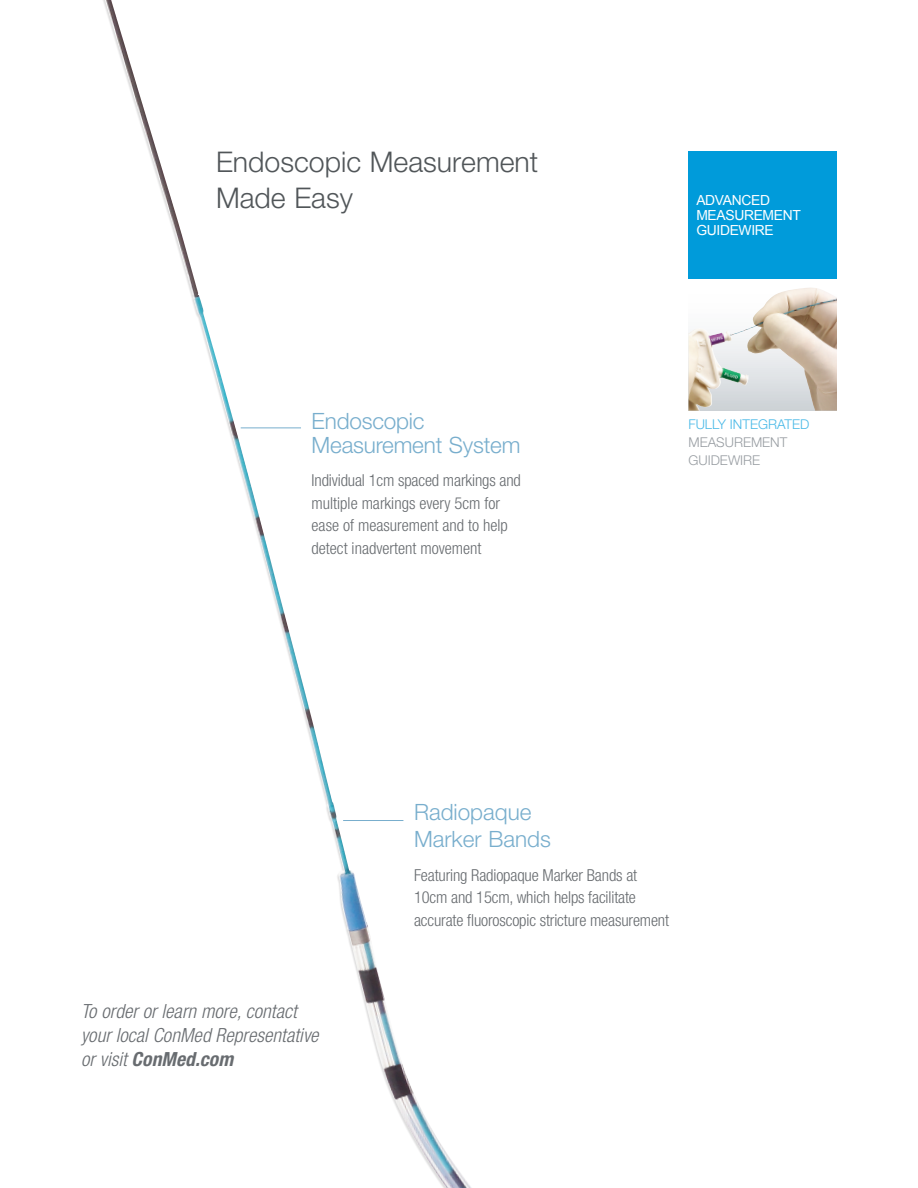
<style>
.page{position:relative;width:918px;height:1188px;background:#fff}
.page>*{position:absolute;margin:0;border:0;box-sizing:border-box;transform-origin:0 0}
.t1{font:300 28.5px/36px "Helvetica Neue LT Std";color:#515659}
.t2{font:300 22.5px/24px "Helvetica Neue LT Std";letter-spacing:-.01em;color:#78aecd}
.Body_Copy{font:italic 300 condensed 19.5px/24px "Helvetica Neue LT Std";letter-spacing:.005em;color:#686c70}
.Paragraph_Style_1{font:300 condensed 16.5px/22.5px "Helvetica Neue LT Std";letter-spacing:-.01em;color:#686c70}
.t3{font:13.8px/14.7px "Arial";letter-spacing:-.025em;color:#fff}
.t4{font:300 13.5px/18px "Helvetica Neue LT Std";color:#989da2}
.t5{font:300 13.5px "Helvetica Neue LT Std";color:#49b9e7}
.s1{font-weight:700}
</style>
<div class="page">
<img style="left:105px;top:0;width:366px;height:1188px">
<div style="left:688px;top:151px;width:149px;height:128px;background:#009bda"></div>
<hr style="left:241px;top:428px;width:60px;height:1px;background:#78aecd">
<hr style="left:343px;top:820px;width:60px;height:1px;background:#78aecd">
<svg style="left:807px;top:287px;width:30px;height:124px;background:#c9b6a5"></svg>
<img style="left:688px;top:288px;width:119px;height:123px">
<p class="t1" style="left:216px;top:143px;width:324px">Endoscopic Measurement<br>Made Easy</p>
<p class="t2" style="left:312px;top:408px;width:210px">Endoscopic<br>Measurement System</p>
<p class="Paragraph_Style_1" style="left:312px;top:469px;width:211px">Individual 1cm spaced markings and multiple markings every 5cm for ease of measurement and to help detect inadvertent movement</p>
<p class="t3" style="left:696px;top:193px;width:106px">ADVANCED<br>MEASUREMENT<br>GUIDEWIRE</p>
<p class="t5" style="left:688px;top:416px;width:122px">FULLY INTEGRATED</p>
<p class="t4" style="left:688px;top:433px;width:100px">MEASUREMENT<br>GUIDEWIRE</p>
<p class="Body_Copy" style="left:81px;top:1000px;width:239px">To order or learn more, contact your local ConMed Representative or visit <span class="s1">ConMed.com</span></p>
<p class="t2" style="left:414px;top:798px;width:138px;line-height:27px">Radiopaque<br>Marker Bands</p>
<p class="Paragraph_Style_1" style="left:414px;top:863px;width:257px">Featuring Radiopaque Marker Bands at<br>10cm and 15cm, which helps facilitate accurate fluoroscopic stricture measurement</p>
</div>
